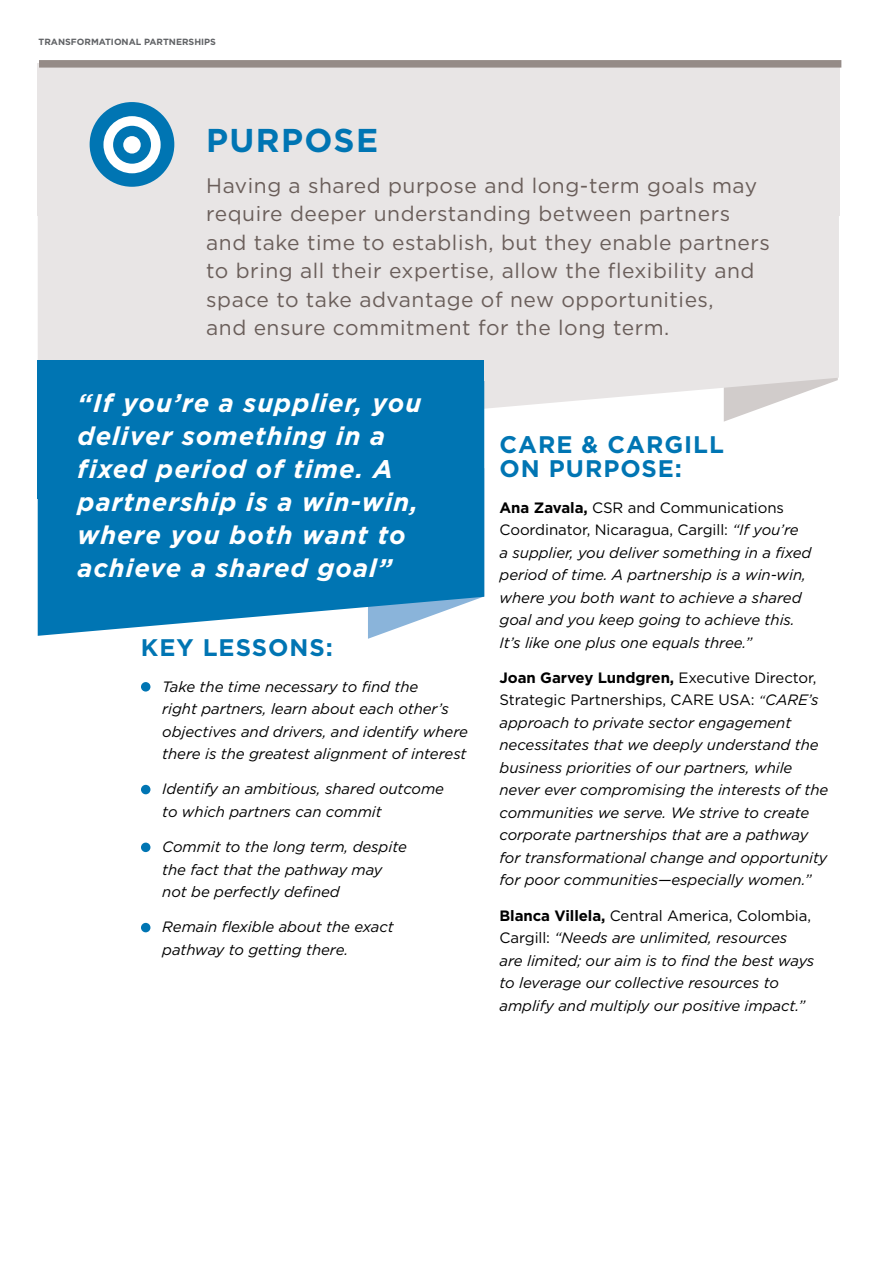
<style>
.page{position:relative;width:893px;height:1263px;background:#fff}
.page>*{position:absolute;margin:0;border:0;box-sizing:border-box;transform-origin:0 0}
.t1{font:700 33px "Gotham";letter-spacing:.04em;color:#0075b3}
.t2{font:italic 700 25.5px/33px "Gotham";letter-spacing:.04em;color:#fff}
.t3{font:700 24px/24px "Gotham";letter-spacing:.04em;color:#0075b3}
.t4{font:21px/28.5px "Gotham";letter-spacing:.025em;color:#6a5e5a}
.t5{font:italic 15px/22.5px "Gotham";letter-spacing:-.005em;color:#000}
.t6{font:700 9px "Gotham";color:#616366}
.s1{font-weight:700;font-style:normal}
.s2{font-style:normal}
.s3{font-size:13.5px}
</style>
<div class="page">
<svg style="left:38px;top:216px;width:801px;height:232px;background:#e9e7e7"></svg>
<div style="left:38px;top:64px;width:802px;height:152px;background:#e8e5e5"></div>
<div style="left:141px;top:682px;width:9px;height:9px;background:#0075b3;border-radius:50%"></div>
<div style="left:141px;top:785px;width:9px;height:9px;background:#0075b3;border-radius:50%"></div>
<div style="left:141px;top:842px;width:9px;height:10px;background:#0075b3;border-radius:50%"></div>
<div style="left:141px;top:923px;width:9px;height:9px;background:#0075b3;border-radius:50%"></div>
<svg style="left:38px;top:499px;width:446px;height:137px;background:#2186bc"></svg>
<div style="left:38px;top:361px;width:446px;height:138px;background:#0075b3"></div>
<div style="left:39px;top:60px;width:802px;height:8px;background:#958b87"></div>
<div style="left:90px;top:102px;width:84px;height:85px;background:#0075b3;border-radius:50%"></div>
<svg style="left:103px;top:116px;width:58px;height:57px"></svg>
<p class="t6" style="left:39px;top:36px;width:179px">TRANSFORMATIONAL PARTNERSHIPS</p>
<h1 class="t1" style="left:206px;top:121px;width:173px">PURPOSE</h1>
<p class="t4" style="left:206px;top:171px;width:565px">Having a shared purpose and long-term goals may require deeper understanding between partners and take time to establish, but they enable partners to bring all their expertise, allow the flexibility and space to take advantage of new opportunities,<br>and ensure commitment for the long term.</p>
<h2 class="t2" style="left:78px;top:386px;width:345px">“If you’re a supplier, you deliver something in a fixed period of time. A partnership is a win-win, where you both want to achieve a shared goal”</h2>
<h3 class="t3" style="left:141px;top:635px;width:193px">KEY LESSONS:</h3>
<p class="t5" style="left:162px;top:675px;width:307px">Take the time necessary to find the<br>right partners, learn about each other’s objectives and drivers, and identify where there is the greatest alignment of interest</p>
<p class="t5" style="left:162px;top:777px;width:283px">Identify an ambitious, shared outcome to which partners can commit</p>
<p class="t5" style="left:162px;top:835px;width:246px">Commit to the long term, despite the fact that the pathway may not be perfectly defined</p>
<p class="t5" style="left:162px;top:915px;width:233px">Remain flexible about the exact pathway to getting there.</p>
<h3 class="t3" style="left:499px;top:432px;width:226px">CARE &amp; CARGILL<br>ON PURPOSE:</h3>
<p class="t5" style="left:499px;top:496px;width:313px"><span class="s1">Ana Zavala,</span> <span class="s2">CSR and Communications Coordinator, Nicaragua, Cargill:</span> “If you’re<br>a supplier, you deliver something in a fixed period of time. A partnership is a win-win, where you both want to achieve a shared goal and you keep going to achieve this.<br>It’s like one plus one equals three.”</p>
<p class="t5" style="left:499px;top:666px;width:330px"><span class="s1">Joan Garvey Lundgren,</span> <span class="s2">Executive Director, Strategic Partnerships, CARE USA:</span> <span class="s3">“</span>CARE’s approach to private sector engagement necessitates that we deeply understand the business priorities of our partners, while never ever compromising the interests of the communities we serve. We strive to create corporate partnerships that are a pathway for transformational change and opportunity for poor communities—especially women.”</p>
<p class="t5" style="left:499px;top:904px;width:316px"><span class="s1">Blanca Villela,</span> <span class="s2">Central America, Colombia, Cargill:</span> “Needs are unlimited, resources<br>are limited; our aim is to find the best ways to leverage our collective resources to amplify and multiply our positive impact.”</p>
</div>
